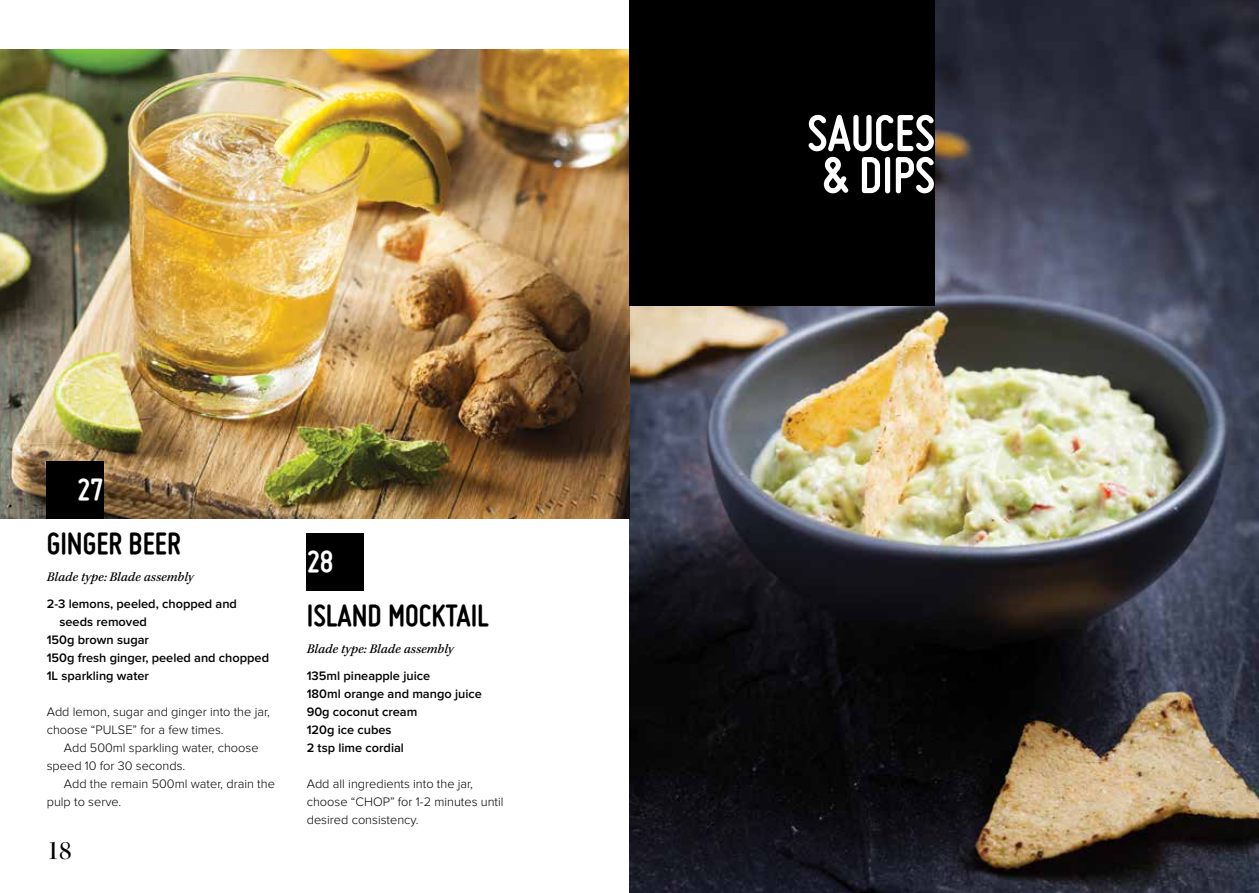
<style>
.page{position:relative;width:1259px;height:893px;background:#fff}
.page>*{position:absolute;margin:0;border:0;box-sizing:border-box;transform-origin:0 0}
.t1{font:700 54px/42px "Miso";color:#fff}
.t2{font:700 33px "Miso";color:#000}
.t3{font:700 33px "Miso";color:#fff}
.t4{font:27px "Kepler Std Medium Disp";color:#000}
.t5{font:italic 500 13.5px "Kepler Std";letter-spacing:.005em;color:#000}
.t6{font:300 12.75px/18px "Proxima Nova";color:#000}
.t7{font:600 12.75px/18px "Proxima Nova";color:#000}
</style>
<div class="page">
<img style="left:629px;top:0;width:630px;height:893px">
<img style="left:0;top:50px;width:629px;height:468px">
<div style="left:47px;top:461px;width:57px;height:57px;background:#000"></div>
<div style="left:307px;top:533px;width:57px;height:57px;background:#000"></div>
<div style="left:629px;top:0;width:306px;height:306px;background:#000"></div>
<h2 class="t3" style="left:77px;top:471px;width:28px">27</h2>
<h2 class="t2" style="left:47px;top:525px;width:135px">GINGER BEER</h2>
<p class="t5" style="left:47px;top:569px;width:148px">Blade type: Blade assembly</p>
<p class="t7" style="left:47px;top:595px;width:192px">2-3 lemons, peeled, chopped and</p>
<p class="t7" style="left:60px;top:613px;width:89px">seeds removed</p>
<p class="t7" style="left:47px;top:631px;width:104px">150g brown sugar</p>
<p class="t7" style="left:47px;top:649px;width:224px">150g fresh ginger, peeled and chopped</p>
<p class="t7" style="left:47px;top:667px;width:104px">1L sparkling water</p>
<p class="t6" style="left:47px;top:703px;width:224px">Add lemon, sugar and ginger into the jar, choose “PULSE” for a few times.</p>
<p class="t6" style="left:47px;top:739px;width:213px;text-indent:17px">Add 500ml sparkling water, choose speed 10 for 30 seconds.</p>
<p class="t6" style="left:47px;top:775px;width:230px;text-indent:17px">Add the remain 500ml water, drain the pulp to serve.</p>
<h3 class="t4" style="left:47px;top:835px;width:27px">18</h3>
<h2 class="t3" style="left:307px;top:543px;width:28px">28</h2>
<h2 class="t2" style="left:307px;top:597px;width:183px">ISLAND MOCKTAIL</h2>
<p class="t5" style="left:307px;top:641px;width:148px">Blade type: Blade assembly</p>
<p class="t7" style="left:307px;top:667px;width:177px">135ml pineapple juice<br>180ml orange and mango juice<br>90g coconut cream<br>120g ice cubes<br>2 tsp lime cordial</p>
<p class="t6" style="left:307px;top:775px;width:198px">Add all ingredients into the jar, choose “CHOP” for 1-2 minutes until desired consistency.</p>
<h1 class="t1" style="left:807px;top:111px;width:130px">SAUCES &amp; DIPS</h1>
</div>
